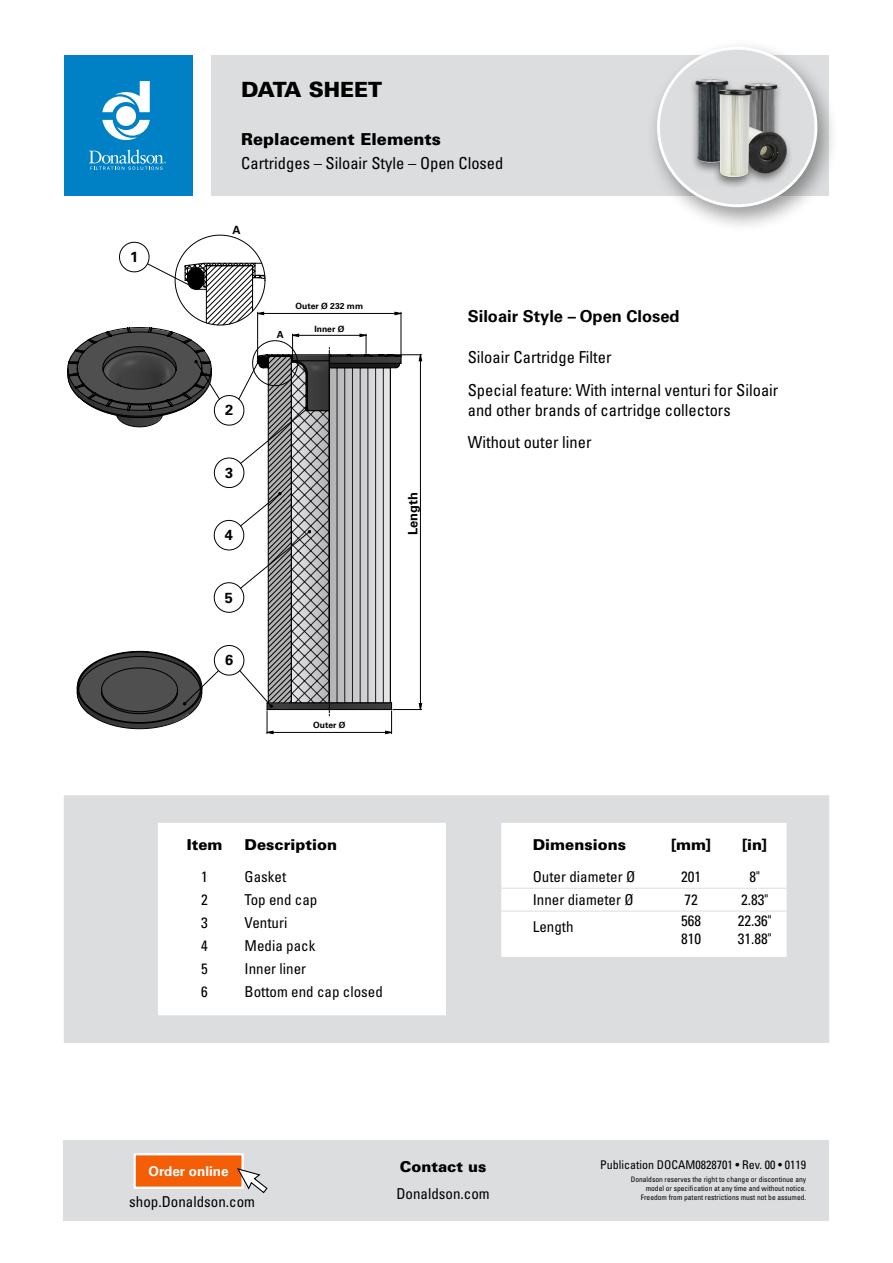
<style>
.page{position:relative;width:893px;height:1263px;background:#fff}
.page>*{position:absolute;margin:0;border:0;box-sizing:border-box;transform-origin:0 0}
.t1{font:900 21px "Univers LT Pro 75";color:#000}
.t2{font:condensed 16.5px/32.5px "Univers LT Pro";color:#000}
.t3{font:700 16.5px "Univers LT Pro 65";color:#000}
.t4{font:900 16.5px "Univers LT Pro 75";color:#000}
.t5{font:condensed 15px/18px "Univers LT Pro";color:#000}
.t6{font:900 15px "Univers LT Pro 75";color:#000}
.t7{font:700 14.55px "Univers LT Pro 65";color:#000}
.t8{font:700 13.5px "Univers LT Pro 65";color:#fff}
.t9{font:700 12.9px "Univers LT Pro 65";color:#000}
.t10{font:condensed 12px "Univers LT Pro";color:#000}
.t11{font:700 11.4px "Univers LT Pro 65";color:#000}
.t12{font:700 9.75px "Univers LT Pro 65";color:#000}
.t13{font:700 8.55px "Univers LT Pro 65";color:#000}
.t14{font:condensed 7.5px/9px "Univers LT Pro";color:#000;text-align:right}
</style>
<div class="page">
<div style="left:211px;top:55px;width:618px;height:141px;background:#dcddde"></div>
<div style="left:64px;top:55px;width:128px;height:141px;background:#0081c6"></div>
<svg style="left:89px;top:149px;width:77px;height:21px"></svg>
<svg style="left:102px;top:81px;width:48px;height:59px"></svg>
<div style="left:645px;top:39px;width:194px;height:194px;background:#000;opacity:.4"></div>
<div style="left:658px;top:48px;width:158px;height:158px;background:#dcddde;border-radius:50%"></div>
<img style="left:678px;top:66px;width:122px;height:122px">
<div style="left:657px;top:47px;width:160px;height:160px;border:3px solid #fff;border-radius:50%"></div>
<svg style="left:68px;top:235px;width:354px;height:499px"></svg>
<div style="left:64px;top:1140px;width:765px;height:80px;background:#dcddde"></div>
<div style="left:135px;top:1154px;width:108px;height:34px;background:#f45e06"></div>
<div style="left:134px;top:1153px;width:110px;height:36px;border:2px solid #fff"></div>
<svg style="left:237px;top:1168px;width:31px;height:25px"></svg>
<div style="left:64px;top:795px;width:765px;height:248px;background:#dcddde"></div>
<svg style="left:158px;top:823px;width:288px;height:192px"></svg>
<svg style="left:501px;top:823px;width:286px;height:134px"></svg>
<hr style="left:501px;top:888px;width:158px;height:1px;background:#dcddde">
<hr style="left:659px;top:888px;width:64px;height:1px;background:#dcddde">
<hr style="left:723px;top:888px;width:64px;height:1px;background:#dcddde">
<hr style="left:501px;top:911px;width:158px;height:1px;background:#dcddde">
<hr style="left:659px;top:911px;width:64px;height:1px;background:#dcddde">
<hr style="left:723px;top:911px;width:64px;height:1px;background:#dcddde">
<h1 class="t1" style="left:241px;top:76px;width:143px">DATA SHEET</h1>
<p class="t4" style="left:241px;top:129px;width:201px">Replacement Elements</p>
<p class="t2" style="left:241px;top:147px;width:264px">Cartridges – Siloair Style – Open Closed</p>
<p class="t7" style="left:130px;top:248px;width:10px">1</p>
<p class="t11" style="left:233px;top:223px;width:10px">A</p>
<p class="t7" style="left:225px;top:402px;width:10px">2</p>
<p class="t7" style="left:225px;top:464px;width:10px">3</p>
<p class="t7" style="left:225px;top:526px;width:10px">4</p>
<p class="t7" style="left:225px;top:589px;width:10px">5</p>
<p class="t7" style="left:225px;top:652px;width:10px">6</p>
<p class="t12" style="left:277px;top:329px;width:9px">A</p>
<p class="t13" style="left:295px;top:301px;width:69px">Outer Ø 232 mm</p>
<p class="t13" style="left:314px;top:324px;width:32px">Inner Ø</p>
<p class="t13" style="left:313px;top:720px;width:34px">Outer Ø</p>
<p class="t9" style="left:405px;top:535px;width:45px;rotate:-90deg">Length</p>
<p class="t6" style="left:187px;top:835px;width:37px">Item</p>
<p class="t6" style="left:245px;top:835px;width:94px">Description</p>
<p class="t5" style="left:201px;top:868px;width:8px">1</p>
<p class="t5" style="left:245px;top:868px;width:43px">Gasket</p>
<p class="t5" style="left:201px;top:890px;width:8px">2</p>
<p class="t5" style="left:245px;top:890px;width:74px">Top end cap</p>
<p class="t5" style="left:201px;top:913px;width:8px">3</p>
<p class="t5" style="left:245px;top:913px;width:44px">Venturi</p>
<p class="t5" style="left:201px;top:936px;width:8px">4</p>
<p class="t5" style="left:245px;top:936px;width:72px">Media pack</p>
<p class="t5" style="left:201px;top:959px;width:8px">5</p>
<p class="t5" style="left:245px;top:959px;width:63px">Inner liner</p>
<p class="t5" style="left:201px;top:982px;width:8px">6</p>
<p class="t5" style="left:245px;top:982px;width:140px">Bottom end cap closed</p>
<p class="t3" style="left:468px;top:307px;width:213px">Siloair Style – Open Closed</p>
<p class="t2" style="left:468px;top:341px;width:312px">Siloair Cartridge Filter<br>Special feature: With internal venturi for Siloair</p>
<p class="t2" style="left:468px;top:393px;width:265px">and other brands of cartridge collectors<br>Without outer liner</p>
<p class="t6" style="left:533px;top:835px;width:95px">Dimensions</p>
<p class="t6" style="left:671px;top:835px;width:41px">[mm]</p>
<p class="t6" style="left:742px;top:835px;width:26px">[in]</p>
<p class="t5" style="left:533px;top:868px;width:104px">Outer diameter Ø</p>
<p class="t5" style="left:681px;top:867px;width:21px">201</p>
<p class="t5" style="left:750px;top:867px;width:12px">8"</p>
<p class="t5" style="left:533px;top:890px;width:102px">Inner diameter Ø</p>
<p class="t5" style="left:684px;top:890px;width:15px">72</p>
<p class="t5" style="left:741px;top:890px;width:29px">2.83"</p>
<p class="t5" style="left:533px;top:918px;width:42px">Length</p>
<p class="t5" style="left:681px;top:912px;width:21px">568<br>810</p>
<p class="t5" style="left:738px;top:912px;width:35px">22.36"<br>31.88"</p>
<p class="t8" style="left:149px;top:1163px;width:82px">Order online</p>
<p class="t5" style="left:129px;top:1192px;width:127px">shop.Donaldson.com</p>
<p class="t6" style="left:400px;top:1157px;width:88px">Contact us</p>
<p class="t5" style="left:396px;top:1184px;width:95px">Donaldson.com</p>
<p class="t10" style="left:600px;top:1157px;width:208px">Publication DOCAM0828701 • Rev. 00 • 0119</p>
<p class="t14" style="left:631px;top:1175px;width:177px">Donaldson reserves the right to change or discontinue any model or specification at any time and without notice.<br>Freedom from patent restrictions must not be assumed.</p>
</div>
